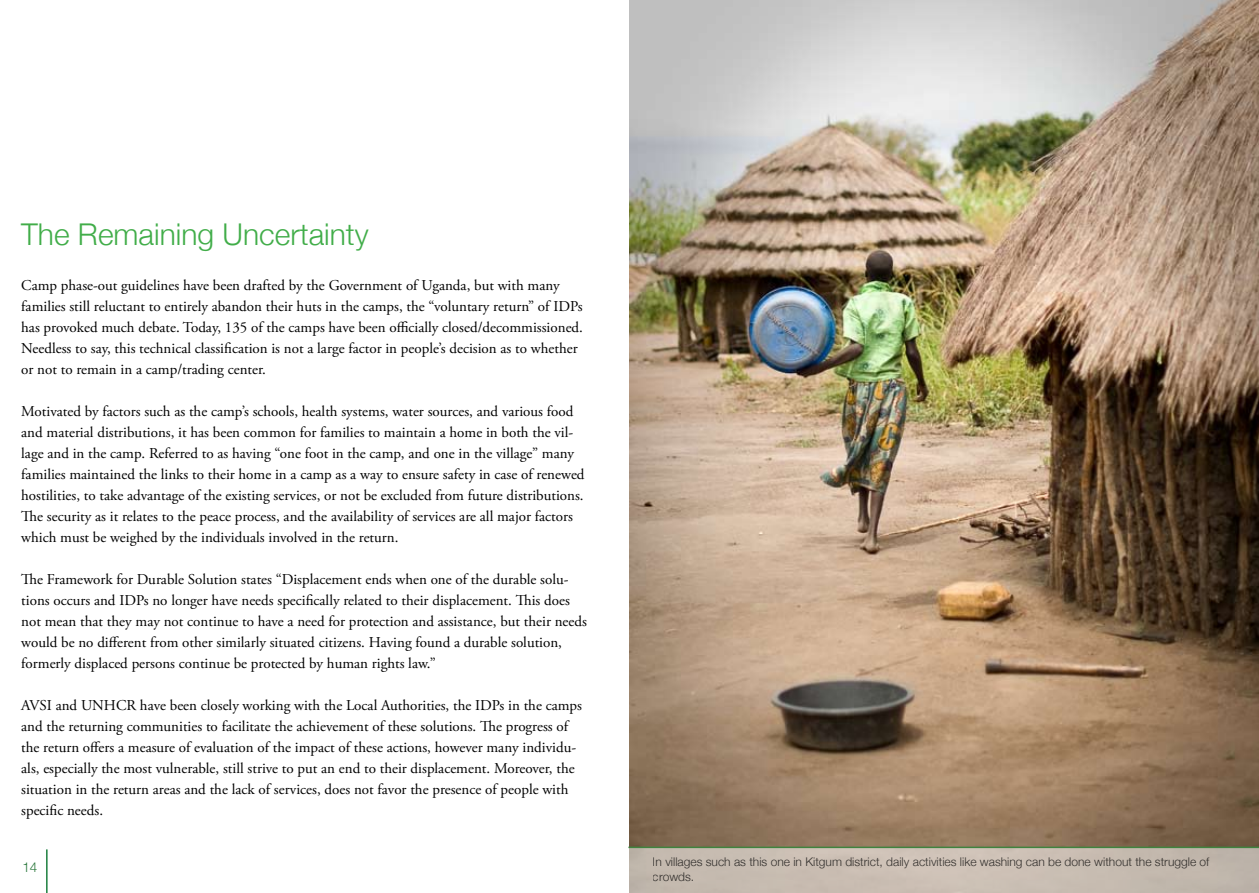
<style>
.page{position:relative;width:1259px;height:893px;background:#fff}
.page>*{position:absolute;margin:0;border:0;box-sizing:border-box;transform-origin:0 0}
.t1{font:300 30px "Helvetica Neue";color:#41ad49}
.t2{font:15px/21px "Adobe Garamond Pro";color:#000}
.t3{font:300 13.5px "Helvetica Neue";color:#29773b}
.t4{font:300 12px/15px "Helvetica Neue";color:#000}
</style>
<div class="page">
<img style="left:629px;top:0;width:630px;height:847px">
<hr style="left:46px;top:849px;width:2px;height:44px;background:#1d7f3f">
<div style="left:628px;top:848px;width:631px;height:45px;background:#c7bcb1"></div>
<hr style="left:628px;top:847px;width:631px;height:1px;background:#3f833e">
<h1 class="t1" style="left:21px;top:216px;width:349px">The Remaining Uncertainty</h1>
<p class="t2" style="left:21px;top:276px;width:563px">Camp phase-out guidelines have been drafted by the Government of Uganda, but with many families still reluctant to entirely abandon their huts in the camps, the “voluntary return” of IDPs has provoked much debate. Today, 135 of the camps have been officially closed/decommissioned.<br>Needless to say, this technical classification is not a large factor in people’s decision as to whether or not to remain in a camp/trading center.</p>
<p class="t2" style="left:21px;top:402px;width:565px">Motivated by factors such as the camp’s schools, health systems, water sources, and various food and material distributions, it has been common for families to maintain a home in both the vil&shy;lage and in the camp. Referred to as having “one foot in the camp, and one in the village” many families maintained the links to their home in a camp as a way to ensure safety in case of renewed hostilities, to take advantage of the existing services, or not be excluded from future distributions.<br>The security as it relates to the peace process, and the availability of services are all major factors which must be weighed by the individuals involved in the return.</p>
<p class="t2" style="left:21px;top:570px;width:567px">The Framework for Durable Solution states “Displacement ends when one of the durable solu&shy;tions occurs and IDPs no longer have needs specifically related to their displacement. This does not mean that they may not continue to have a need for protection and assistance, but their needs would be no different from other similarly situated citizens. Having found a durable solution, formerly displaced persons continue be protected by human rights law.”</p>
<p class="t2" style="left:21px;top:696px;width:562px">AVSI and UNHCR have been closely working with the Local Authorities, the IDPs in the camps and the returning communities to facilitate the achievement of these solutions. The progress of the return offers a measure of evaluation of the impact of these actions, however many individu&shy;als, especially the most vulnerable, still strive to put an end to their displacement. Moreover, the situation in the return areas and the lack of services, does not favor the presence of people with specific needs.</p>
<p class="t3" style="left:22px;top:859px;width:17px">14</p>
<p class="t4" style="left:653px;top:854px;width:558px">In villages such as this one in Kitgum district, daily activities like washing can be done without the struggle of crowds.</p>
</div>
